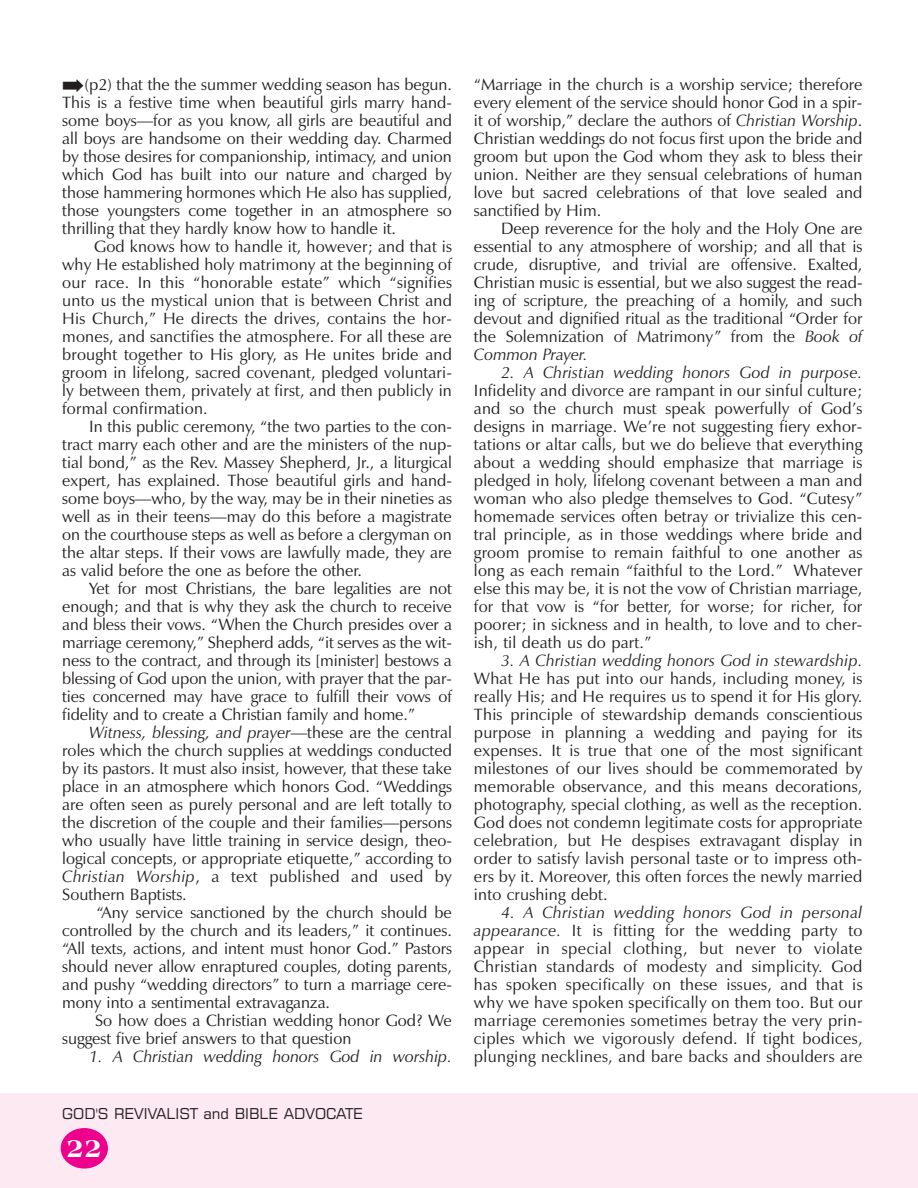
<style>
.page{position:relative;width:918px;height:1188px;background:#fff}
.page>*{position:absolute;margin:0;border:0;box-sizing:border-box;transform-origin:0 0}
.t1{font:800 27px "Americana BT";color:#fff}
.t2{font:16.5px/18px "Zapf Humanist 601 BT";color:#231f1f;text-align:justify}
.t3{font:italic 16.5px "Zapf Humanist 601 BT";letter-spacing:.01em;color:#231f1f}
.t4{font:15px "Square 721 BT";color:#231f1f}
.s1{font-style:italic}
</style>
<div class="page">
<div style="left:0;top:1093px;width:918px;height:95px;background:#fde9f1"></div>
<p class="t2" style="left:62px;top:77px;width:391px">➡(p2) that the the summer wedding season has begun.<br>This is a festive time when beautiful girls marry hand&shy;some boys—for as you know, all girls are beautiful and all boys are handsome on their wedding day. Charmed by those desires for companionship, intimacy, and union which God has built into our nature and charged by those hammering hormones which He also has supplied, those youngsters come together in an atmosphere so thrilling that they hardly know how to handle it.</p>
<p class="t2" style="left:62px;top:239px;width:391px;text-indent:32px">God knows how to handle it, however; and that is why He established holy matrimony at the beginning of our race. In this “honorable estate” which “signifies unto us the mystical union that is between Christ and His Church,” He directs the drives, contains the hor&shy;mones, and sanctifies the atmosphere. For all these are brought together to His glory, as He unites bride and groom in lifelong, sacred covenant, pledged voluntari&shy;ly between them, privately at first, and then publicly in formal confirmation.</p>
<p class="t2" style="left:62px;top:419px;width:391px;text-indent:27px">In this public ceremony, “the two parties to the con&shy;tract marry each other and are the ministers of the nup&shy;tial bond,” as the Rev. Massey Shepherd, Jr., a liturgical expert, has explained. Those beautiful girls and hand&shy;some boys—who, by the way, may be in their nineties as well as in their teens—may do this before a magistrate on the courthouse steps as well as before a clergyman on the altar steps. If their vows are lawfully made, they are as valid before the one as before the other.</p>
<p class="t2" style="left:62px;top:581px;width:391px;text-indent:27px">Yet for most Christians, the bare legalities are not enough; and that is why they ask the church to receive and bless their vows. “When the Church presides over a marriage ceremony,” Shepherd adds, “it serves as the wit&shy;ness to the contract, and through its [minister] bestows a blessing of God upon the union, with prayer that the par&shy;ties concerned may have grace to fulfill their vows of fidelity and to create a Christian family and home.”</p>
<p class="t2" style="left:62px;top:725px;width:391px;text-indent:27px"><span class="s1">Witness, blessing, and prayer</span>—these are the central roles which the church supplies at weddings conducted by its pastors. It must also insist, however, that these take place in an atmosphere which honors God. “Weddings are often seen as purely personal and are left totally to the discretion of the couple and their families—persons who usually have little training in service design, theo&shy;logical concepts, or appropriate etiquette,” according to <span class="s1">Christian Worship</span>, a text published and used by Southern Baptists.</p>
<p class="t2" style="left:62px;top:905px;width:391px;text-indent:34px">“Any service sanctioned by the church should be controlled by the church and its leaders,” it continues. “All texts, actions, and intent must honor God.” Pastors should never allow enraptured couples, doting parents, and pushy “wedding directors” to turn a marriage cere&shy;mony into a sentimental extravaganza.</p>
<p class="t2" style="left:62px;top:1013px;width:391px;text-indent:33px">So how does a Christian wedding honor God? We suggest five brief answers to that question</p>
<p class="t3" style="left:89px;top:1050px;width:364px">1. A Christian wedding honors God in worship.</p>
<p class="t4" style="left:62px;top:1109px;width:302px">GOD'S REVIVALIST and BIBLE ADVOCATE</p>
<h1 class="t1" style="left:66px;top:1137px;width:37px">22</h1>
<p class="t2" style="left:474px;top:77px;width:390px">“Marriage in the church is a worship service; therefore every element of the service should honor God in a spir&shy;it of worship,” declare the authors of <span class="s1">Christian Worship</span>.<br>Christian weddings do not focus first upon the bride and groom but upon the God whom they ask to bless their union. Neither are they sensual celebrations of human love but sacred celebrations of that love sealed and sanctified by Him.</p>
<p class="t2" style="left:474px;top:221px;width:390px;text-indent:27px">Deep reverence for the holy and the Holy One are essential to any atmosphere of worship; and all that is crude, disruptive, and trivial are offensive. Exalted, Christian music is essential, but we also suggest the read&shy;ing of scripture, the preaching of a homily, and such devout and dignified ritual as the traditional “Order for the Solemnization of Matrimony” from the <span class="s1">Book of Common Prayer.</span></p>
<p class="t3" style="left:501px;top:366px;width:363px">2. A Christian wedding honors God in purpose.</p>
<p class="t2" style="left:474px;top:383px;width:390px">Infidelity and divorce are rampant in our sinful culture; and so the church must speak powerfully of God’s designs in marriage. We’re not suggesting fiery exhor&shy;tations or altar calls, but we do believe that everything about a wedding should emphasize that marriage is pledged in holy, lifelong covenant between a man and woman who also pledge themselves to God. “Cutesy” homemade services often betray or trivialize this cen&shy;tral principle, as in those weddings where bride and groom promise to remain faithful to one another as long as each remain “faithful to the Lord.” Whatever else this may be, it is not the vow of Christian marriage, for that vow is “for better, for worse; for richer, for poorer; in sickness and in health, to love and to cher&shy;ish, til death us do part.”</p>
<p class="t3" style="left:501px;top:654px;width:363px">3. A Christian wedding honors God in stewardship.</p>
<p class="t2" style="left:474px;top:671px;width:390px">What He has put into our hands, including money, is really His; and He requires us to spend it for His glory.<br>This principle of stewardship demands conscientious purpose in planning a wedding and paying for its expenses. It is true that one of the most significant milestones of our lives should be commemorated by memorable observance, and this means decorations, photography, special clothing, as well as the reception.<br>God does not condemn legitimate costs for appropriate celebration, but He despises extravagant display in order to satisfy lavish personal taste or to impress oth&shy;ers by it. Moreover, this often forces the newly married into crushing debt.</p>
<p class="t2" style="left:474px;top:905px;width:390px;text-indent:27px"><span class="s1">4. A Christian wedding honors God in personal appearance.</span> It is fitting for the wedding party to appear in special clothing, but never to violate Christian standards of modesty and simplicity. God has spoken specifically on these issues, and that is why we have spoken specifically on them too. But our marriage ceremonies sometimes betray the very prin&shy;ciples which we vigorously defend. If tight bodices, plunging necklines, and bare backs and shoulders are</p>
</div>
